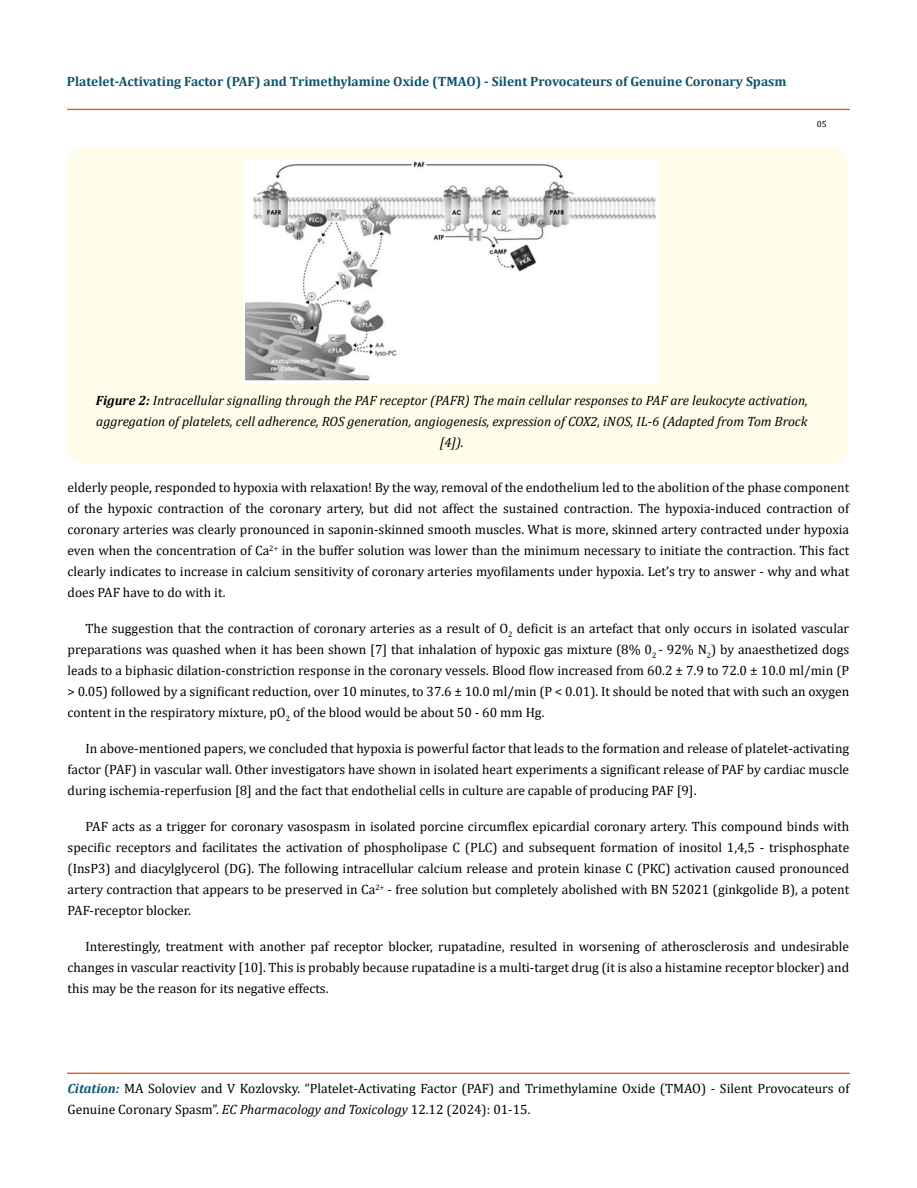
<style>
.page{position:relative;width:917px;height:1188px;background:#fff}
.page>*{position:absolute;margin:0;border:0;box-sizing:border-box;transform-origin:0 0}
.t1{font:13.5px/21px "Cambria";color:#000;text-align:justify}
.t2{font:italic 13.5px/21px "Cambria";color:#000;text-align:center}
.t3{font:700 13.5px "Cambria";color:#0e546a}
.t4{font:9px "Cambria";color:#000}
.s1{font-weight:700}
.s2{font-weight:700;font-style:italic;color:#0e546a}
.s3{font-style:italic}
</style>
<div class="page">
<div style="left:67px;top:109px;width:782px;height:1px;border:1px solid #e05d1a"></div>
<div style="left:67px;top:1073px;width:782px;height:1px;border:1px solid #e05d1a"></div>
<div style="left:67px;top:147px;width:781px;height:317px;background:#fffde9;border-radius:18px"></div>
<img style="left:244px;top:159px;width:416px;height:224px">
<p class="t3" style="left:67px;top:72px;width:721px">Platelet-Activating Factor (PAF) and Trimethylamine Oxide (TMAO) - Silent Provocateurs of Genuine Coronary Spasm</p>
<p class="t4" style="left:816px;top:118px;width:11px">05</p>
<p class="t2" style="left:96px;top:390px;width:713px"><span class="s1">Figure 2:</span> Intracellular signalling through the PAF receptor (PAFR) The main cellular responses to PAF are leukocyte activation, aggregation of platelets, cell adherence, ROS generation, angiogenesis, expression of COX2, iNOS, IL-6 (Adapted from Tom Brock [4]).</p>
<p class="t1" style="left:67px;top:477px;width:783px">elderly people, responded to hypoxia with relaxation! By the way, removal of the endothelium led to the abolition of the phase component of the hypoxic contraction of the coronary artery, but did not affect the sustained contraction. The hypoxia-induced contraction of coronary arteries was clearly pronounced in saponin-skinned smooth muscles. What is more, skinned artery contracted under hypoxia even when the concentration of Ca<sup>2+</sup> in the buffer solution was lower than the minimum necessary to initiate the contraction. This fact clearly indicates to increase in calcium sensitivity of coronary arteries myofilaments under hypoxia. Let’s try to answer - why and what does PAF have to do with it.</p>
<p class="t1" style="left:67px;top:618px;width:783px;text-indent:18px">The suggestion that the contraction of coronary arteries as a result of O<sub>2</sub> deficit is an artefact that only occurs in isolated vascular preparations was quashed when it has been shown [7] that inhalation of hypoxic gas mixture (8% 0<sub>2</sub> - 92% N<sub>2</sub>) by anaesthetized dogs leads to a biphasic dilation-constriction response in the coronary vessels. Blood flow increased from 60.2 ± 7.9 to 72.0 ± 10.0 ml/min (P &gt; 0.05) followed by a significant reduction, over 10 minutes, to 37.6 ± 10.0 ml/min (P &lt; 0.01). It should be noted that with such an oxygen content in the respiratory mixture, pO<sub>2</sub> of the blood would be about 50 - 60 mm Hg.</p>
<p class="t1" style="left:68px;top:738px;width:783px;text-indent:18px">In above-mentioned papers, we concluded that hypoxia is powerful factor that leads to the formation and release of platelet-activating factor (PAF) in vascular wall. Other investigators have shown in isolated heart experiments a significant release of PAF by cardiac muscle during ischemia-reperfusion [8] and the fact that endothelial cells in culture are capable of producing PAF [9].</p>
<p class="t1" style="left:67px;top:816px;width:783px;text-indent:18px">PAF acts as a trigger for coronary vasospasm in isolated porcine circumflex epicardial coronary artery. This compound binds with specific receptors and facilitates the activation of phospholipase C (PLC) and subsequent formation of inositol 1,4,5 - trisphosphate (InsP3) and diacylglycerol (DG). The following intracellular calcium release and protein kinase C (PKC) activation caused pronounced artery contraction that appears to be preserved in Ca<sup>2+</sup> - free solution but completely abolished with BN 52021 (ginkgolide B), a potent PAF-receptor blocker.</p>
<p class="t1" style="left:67px;top:936px;width:783px;text-indent:18px">Interestingly, treatment with another paf receptor blocker, rupatadine, resulted in worsening of atherosclerosis and undesirable changes in vascular reactivity [10]. This is probably because rupatadine is a multi-target drug (it is also a histamine receptor blocker) and this may be the reason for its negative effects.</p>
<p class="t1" style="left:68px;top:1078px;width:783px"><span class="s2">Citation:</span> MА Soloviev and V Kozlovsky. “Platelet-Activating Factor (PAF) and Trimethylamine Oxide (TMAO) - Silent Provocateurs of<br>Genuine Coronary Spasm”. <span class="s3">EC Pharmacology and Toxicology</span> 12.12 (2024): 01-15.</p>
</div>
